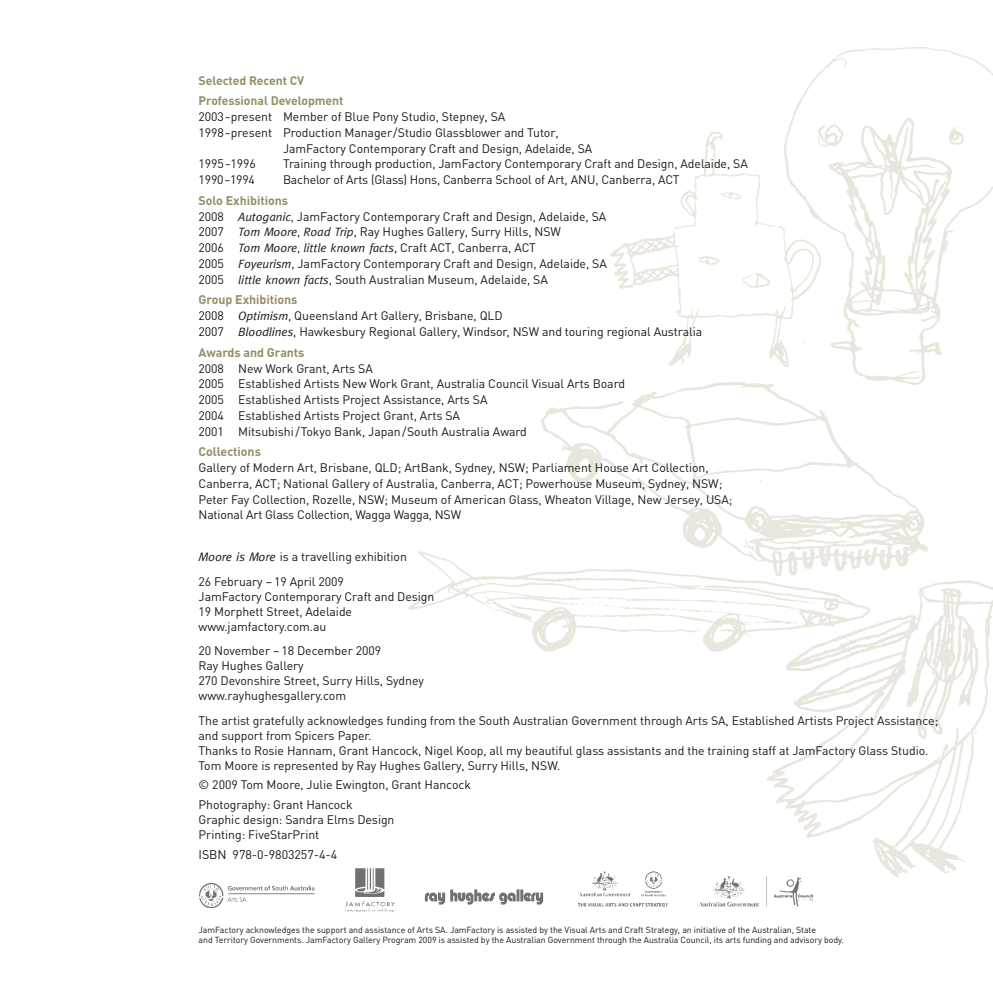
<style>
.page{position:relative;width:993px;height:993px;background:#fff}
.page>*{position:absolute;margin:0;border:0;box-sizing:border-box;transform-origin:0 0}
.t1{font:700 12.42px "DIN";letter-spacing:-.005em;color:#958f66}
.t2{font:12.42px "DIN";letter-spacing:-.005em;color:#1a171b}
.t3{font:12.25px/15.8px "DIN";letter-spacing:-.005em;color:#1a171b}
.t4{font:700 12.25px/20.7px "DIN";letter-spacing:-.005em;color:#958f66}
.t5{font:8.75px/10.5px "DIN";letter-spacing:-.005em;color:#1a171b}
.s1{font-family:"Meta";font-style:italic;font-size:12.08px}
.s2{font-family:"Meta";font-style:italic}
</style>
<div class="page">
<img style="left:610px;top:131px;width:171px;height:235px">
<img style="left:766px;top:580px;width:226px;height:297px">
<img style="left:540px;top:382px;width:388px;height:188px">
<img style="left:781px;top:47px;width:211px;height:340px">
<img style="left:198px;top:882px;width:117px;height:25px">
<img style="left:700px;top:876px;width:114px;height:29px">
<img style="left:578px;top:871px;width:89px;height:34px">
<img style="left:345px;top:868px;width:50px;height:44px">
<img style="left:424px;top:889px;width:119px;height:15px">
<img style="left:408px;top:548px;width:470px;height:104px">
<p class="t4" style="left:198px;top:69px;width:146px">Selected Recent CV<br>Professional Development</p>
<p class="t3" style="left:198px;top:109px;width:308px">2003–present Member of Blue Pony Studio, Stepney, SA</p>
<p class="t3" style="left:198px;top:124px;width:361px">1998–present Production Manager/Studio Glassblower and Tutor,</p>
<p class="t3" style="left:283px;top:140px;width:311px">JamFactory Contemporary Craft and Design, Adelaide, SA</p>
<p class="t3" style="left:198px;top:156px;width:59px">1995–1996</p>
<p class="t3" style="left:283px;top:156px;width:466px">Training through production, JamFactory Contemporary Craft and Design, Adelaide, SA</p>
<p class="t3" style="left:198px;top:172px;width:58px">1990–1994</p>
<p class="t3" style="left:283px;top:172px;width:398px">Bachelor of Arts (Glass) Hons, Canberra School of Art, ANU, Canberra, ACT</p>
<p class="t1" style="left:198px;top:192px;width:91px">Solo Exhibitions</p>
<p class="t3" style="left:198px;top:208px;width:409px">2008 <span class="s1">Autoganic</span>, JamFactory Contemporary Craft and Design, Adelaide, SA 2007 <span class="s1">Tom Moore</span>, <span class="s1">Road Trip</span>, Ray Hughes Gallery, Surry Hills, NSW<br>2006 <span class="s1">Tom Moore</span>, <span class="s1">little known facts</span>, Craft ACT, Canberra, ACT<br>2005 <span class="s1">Foyeurism</span>, JamFactory Contemporary Craft and Design, Adelaide, SA 2005 <span class="s1">little known facts</span>, South Australian Museum, Adelaide, SA</p>
<p class="t1" style="left:198px;top:292px;width:100px">Group Exhibitions</p>
<p class="t3" style="left:198px;top:307px;width:505px">2008 <span class="s1">Optimism</span>, Queensland Art Gallery, Brisbane, QLD<br>2007 <span class="s1">Bloodlines</span>, Hawkesbury Regional Gallery, Windsor, NSW and touring regional Australia</p>
<p class="t1" style="left:198px;top:344px;width:107px">Awards and Grants</p>
<p class="t3" style="left:198px;top:360px;width:428px">2008 New Work Grant, Arts SA<br>2005 Established Artists New Work Grant, Australia Council Visual Arts Board 2005 Established Artists Project Assistance, Arts SA<br>2004 Established Artists Project Grant, Arts SA<br>2001 Mitsubishi /Tokyo Bank, Japan /South Australia Award</p>
<p class="t1" style="left:198px;top:443px;width:64px">Collections</p>
<p class="t3" style="left:198px;top:459px;width:535px">Gallery of Modern Art, Brisbane, QLD; ArtBank, Sydney, NSW; Parliament House Art Collection, Canberra, ACT; National Gallery of Australia, Canberra, ACT; Powerhouse Museum, Sydney, NSW; Peter Fay Collection, Rozelle, NSW; Museum of American Glass, Wheaton Village, New Jersey, USA; National Art Glass Collection, Wagga Wagga, NSW</p>
<p class="t3" style="left:198px;top:544px;width:210px;line-height:24.8px"><span class="s2">Moore is More</span> is a travelling exhibition<br>26 February – 19 April 2009</p>
<p class="t3" style="left:198px;top:588px;width:237px;line-height:14.9px">JamFactory Contemporary Craft and Design<br>19 Morphett Street, Adelaide www.jamfactory.com.au</p>
<p class="t3" style="left:198px;top:643px;width:227px;line-height:14.9px">20 November – 18 December 2009<br>Ray Hughes Gallery<br>270 Devonshire Street, Surry Hills, Sydney www.rayhughesgallery.com</p>
<p class="t3" style="left:198px;top:712px;width:741px;line-height:14.9px">The artist gratefully acknowledges funding from the South Australian Government through Arts SA, Established Artists Project Assistance; and support from Spicers Paper.<br>Thanks to Rosie Hannam, Grant Hancock, Nigel Koop, all my beautiful glass assistants and the training staff at JamFactory Glass Studio.<br>Tom Moore is represented by Ray Hughes Gallery, Surry Hills, NSW.</p>
<p class="t3" style="left:198px;top:774px;width:274px;line-height:19.8px">© 2009 Tom Moore, Julie Ewington, Grant Hancock<br>Photography: Grant Hancock</p>
<p class="t3" style="left:198px;top:811px;width:197px;line-height:14.9px">Graphic design: Sandra Elms Design<br>Printing: FiveStarPrint</p>
<p class="t2" style="left:198px;top:846px;width:140px">ISBN 978-0-9803257-4-4</p>
<p class="t5" style="left:198px;top:923px;width:646px">JamFactory acknowledges the support and assistance of Arts SA. JamFactory is assisted by the Visual Arts and Craft Strategy, an initiative of the Australian, State<br>and Territory Governments. JamFactory Gallery Program 2009 is assisted by the Australian Government through the Australia Council, its arts funding and advisory body.</p>
</div>
